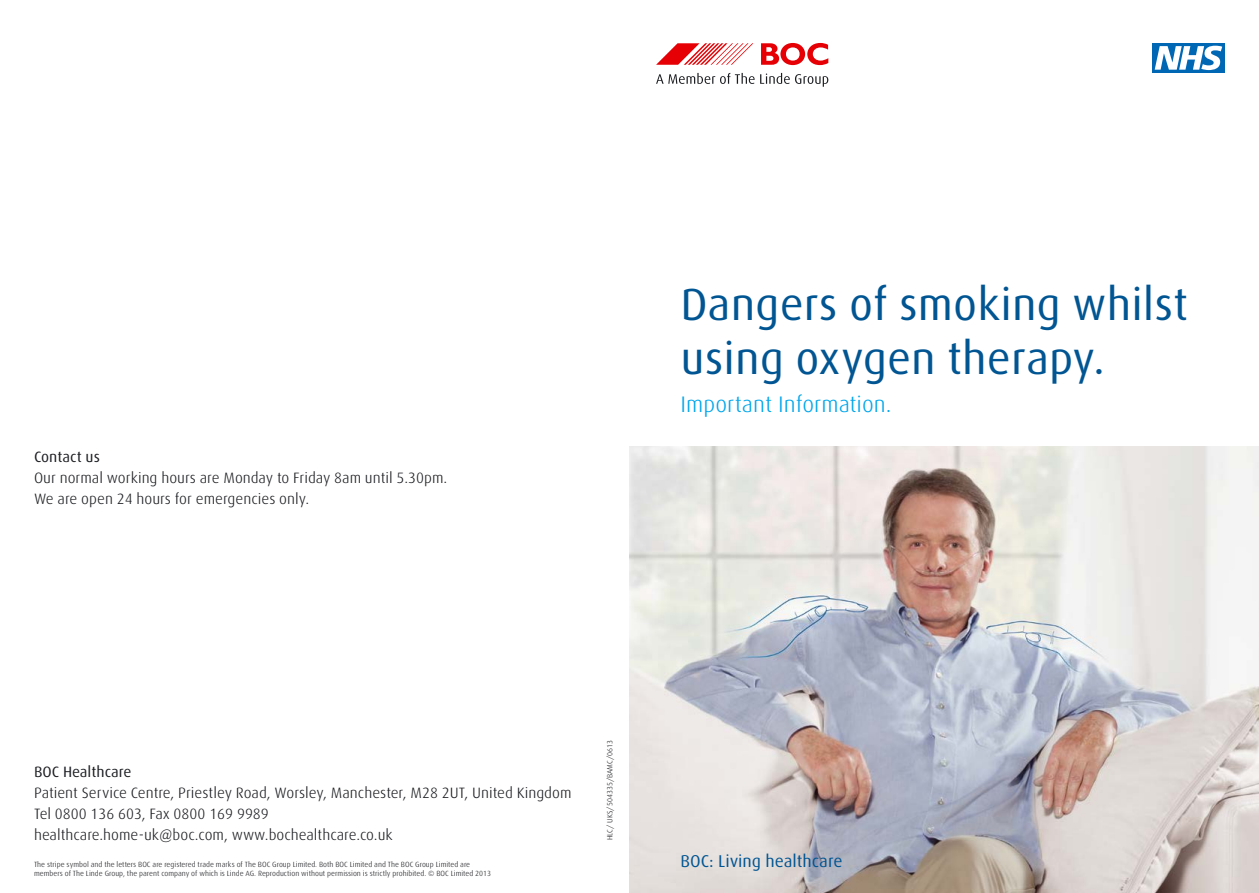
<style>
.page{position:relative;width:1259px;height:893px;background:#fff}
.page>*{position:absolute;margin:0;border:0;box-sizing:border-box;transform-origin:0 0}
.t1{font:45px/54px "Linde Dax Global";color:#005592}
.t2{font:300 22.5px "Linde Dax Global";color:#00a6eb}
.t3{font:17.1px "Linde Dax Global";letter-spacing:-.005em;color:#005592}
.t4{font:300 15px/21px "Linde Dax Global";color:#1b1c20}
.t5{font:15px "Linde Dax Global";color:#1b1c20}
.t6{font:300 7.5px/9px "Linde Dax Global";color:#1b1c20}
</style>
<div class="page">
<img style="left:629px;top:446px;width:630px;height:447px">
<svg style="left:656px;top:43px;width:97px;height:22px"></svg>
<svg style="left:656px;top:73px;width:98px;height:11px"></svg>
<svg style="left:760px;top:73px;width:68px;height:14px"></svg>
<svg style="left:761px;top:43px;width:67px;height:22px"></svg>
<div style="left:1152px;top:43px;width:73px;height:30px;background:#0067b4"></div>
<svg style="left:1154px;top:46px;width:68px;height:24px"></svg>
<h3 class="t5" style="left:34px;top:448px;width:67px">Contact us</h3>
<h3 class="t4" style="left:34px;top:467px;width:415px">Our normal working hours are Monday to Friday 8am until 5.30pm.<br>We are open 24 hours for emergencies only.</h3>
<h1 class="t1" style="left:680px;top:277px;width:509px">Dangers of smoking whilst using oxygen therapy.</h1>
<h2 class="t2" style="left:680px;top:391px;width:212px">Important Information.</h2>
<p class="t6" style="left:605px;top:840px;width:102px;rotate:-90deg">HLC/ UKS/504335/BAMC/0613</p>
<h3 class="t5" style="left:34px;top:763px;width:99px">BOC Healthcare</h3>
<h3 class="t4" style="left:34px;top:782px;width:539px">Patient Service Centre, Priestley Road, Worsley, Manchester, M28 2UT, United Kingdom<br>Tel 0800 136 603, Fax 0800 169 9989<br>healthcare.home-uk@boc.com, www.bochealthcare.co.uk</h3>
<p class="t6" style="left:34px;top:860px;width:459px">The stripe symbol and the letters BOC are registered trade marks of The BOC Group Limited. Both BOC Limited and The BOC Group Limited are members of The Linde Group, the parent company of which is Linde AG. Reproduction without permission is strictly prohibited. © BOC Limited 2013</p>
<h3 class="t3" style="left:680px;top:851px;width:164px">BOC: Living healthcare</h3>
</div>
